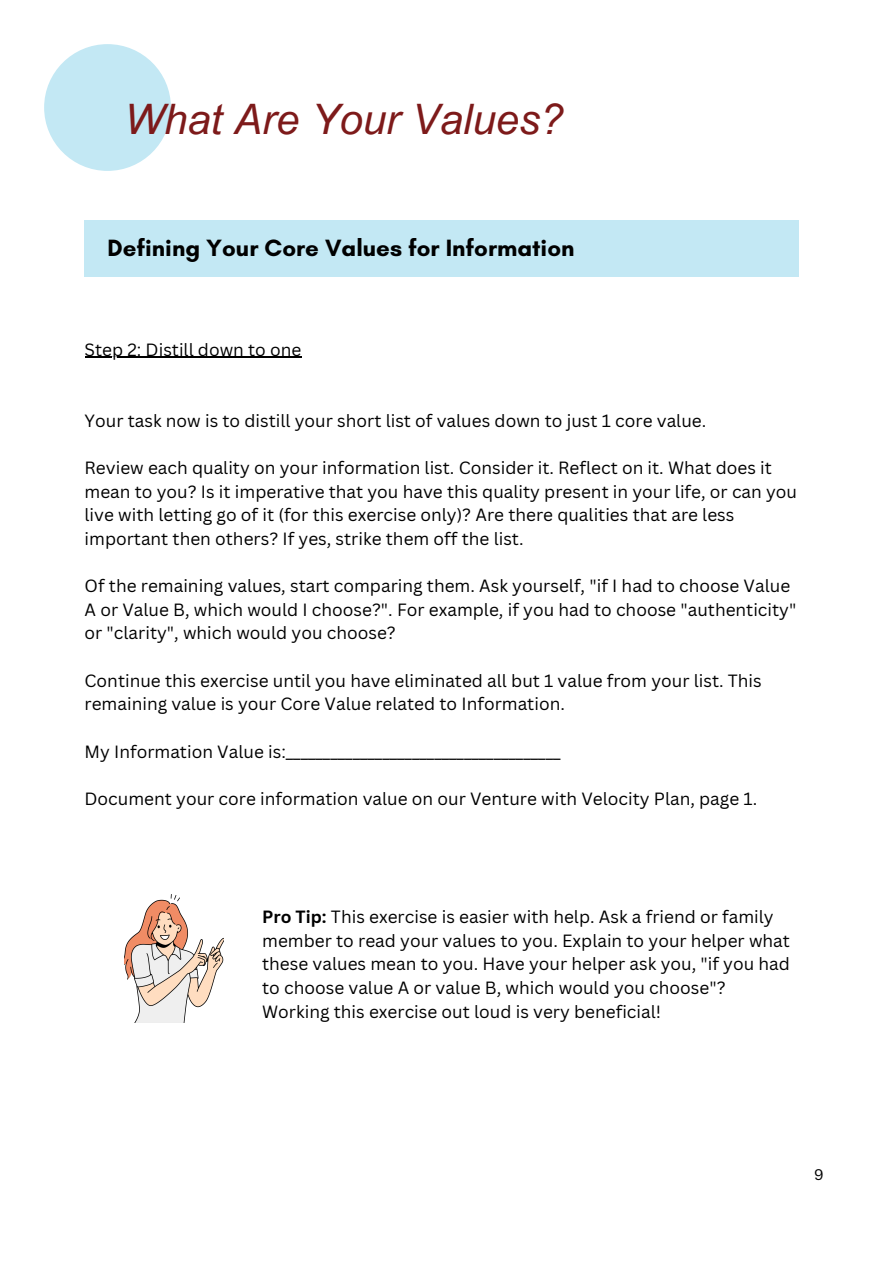
<style>
.page{position:relative;width:893px;height:1264px;background:#fff}
.page>*{position:absolute;margin:0;border:0;box-sizing:border-box;transform-origin:0 0}
.t1{font:italic 42px "Arial MT Pro";color:#7d1a1a}
.t2{font:700 24px "Glacial Indifference";color:#000}
.t3{font:17.25px/23.7px "Canva Sans";color:#000}
.t4{font:15px "Canva Sans";color:#000}
.s1{font-weight:700}
</style>
<div class="page">
<div style="left:44px;top:44px;width:127px;height:127px;background:#c3e8f4;border-radius:50%"></div>
<div style="left:85px;top:220px;width:714px;height:56px;background:#c3e8f4"></div>
<img style="left:124px;top:894px;width:99px;height:128px">
<hr style="left:85px;top:357px;width:216px;height:1px;background:#000">
<h2 class="t1" style="left:124px;top:103px;width:440px">What Are Your Values?</h2>
<p class="t2" style="left:107px;top:233px;width:468px">Defining Your Core Values for Information</p>
<p class="t3" style="left:85px;top:337px;width:218px">Step 2: Distill down to one</p>
<p class="t3" style="left:85px;top:408px;width:623px">Your task now is to distill your short list of values down to just 1 core value.</p>
<p class="t3" style="left:85px;top:455px;width:714px">Review each quality on your information list. Consider it. Reflect on it. What does it mean to you? Is it imperative that you have this quality present in your life, or can you live with letting go of it (for this exercise only)? Are there qualities that are less important then others? If yes, strike them off the list.</p>
<p class="t3" style="left:85px;top:573px;width:713px">Of the remaining values, start comparing them. Ask yourself, "if I had to choose Value<br>A or Value B, which would I choose?". For example, if you had to choose "authenticity" or "clarity", which would you choose?</p>
<p class="t3" style="left:85px;top:668px;width:678px">Continue this exercise until you have eliminated all but 1 value from your list. This remaining value is your Core Value related to Information.</p>
<p class="t3" style="left:85px;top:739px;width:477px">My Information Value is:_____________________________________</p>
<p class="t3" style="left:85px;top:786px;width:674px">Document your core information value on our Venture with Velocity Plan, page 1.</p>
<p class="t3" style="left:262px;top:904px;width:513px"><span class="s1">Pro Tip:</span> This exercise is easier with help. Ask a friend or family</p>
<p class="t3" style="left:262px;top:928px;width:529px">member to read your values to you. Explain to your helper what</p>
<p class="t3" style="left:262px;top:951px;width:529px">these values mean to you. Have your helper ask you, "if you had</p>
<p class="t3" style="left:262px;top:975px;width:465px">to choose value A or value B, which would you choose"?</p>
<p class="t3" style="left:262px;top:998px;width:400px">Working this exercise out loud is very beneficial!</p>
<p class="t4" style="left:813px;top:1163px;width:11px">9</p>
</div>
